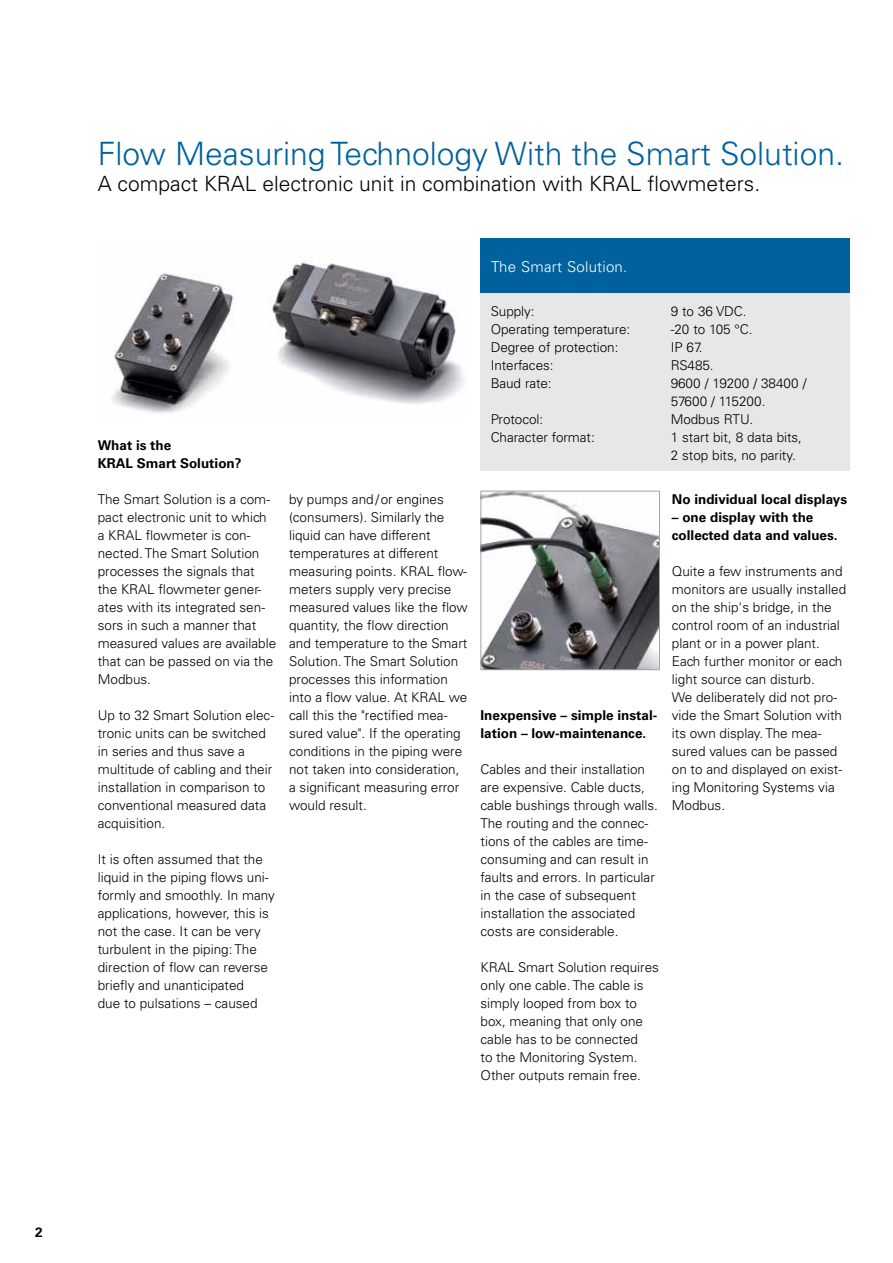
<style>
.page{position:relative;width:893px;height:1263px;background:#fff}
.page>*{position:absolute;margin:0;border:0;box-sizing:border-box;transform-origin:0 0}
.t1{font:300 32.25px "Univers LTCE";color:#00619d}
.t2{font:300 21px "Univers LTCE";color:#000}
.t3{font:300 15px "Univers LTCE";letter-spacing:.015em;color:#fff}
.t4{font:300 13.5px/18px "Univers LTCE";color:#000}
.t5{font:700 13.5px/18px "Univers LT Pro 65";color:#000}
</style>
<div class="page">
<img style="left:111px;top:259px;width:353px;height:154px">
<div style="left:480px;top:239px;width:370px;height:232px;background:#e6e7e8"></div>
<div style="left:480px;top:239px;width:370px;height:54px;background:#00619d"></div>
<img style="left:482px;top:493px;width:176px;height:175px">
<div style="left:480px;top:491px;width:180px;height:179px;border:1px solid #9aa6b0"></div>
<h1 class="t1" style="left:98px;top:136px;width:748px">Flow Measuring Technology With the Smart Solution.</h1>
<h2 class="t2" style="left:98px;top:172px;width:664px">A compact KRAL electronic unit in combination with KRAL flowmeters.</h2>
<p class="t5" style="left:98px;top:436px;width:145px">What is the<br>KRAL Smart Solution?</p>
<p class="t4" style="left:98px;top:490px;width:180px">The Smart Solution is a com&shy;pact electronic unit to which a KRAL flowmeter is con&shy;nected. The Smart Solution processes the signals that the KRAL flowmeter gener&shy;ates with its integrated sen&shy;sors in such a manner that measured values are available that can be passed on via the<br>Modbus.</p>
<p class="t4" style="left:98px;top:706px;width:178px">Up to 32 Smart Solution elec&shy;tronic units can be switched in series and thus save a multitude of cabling and their installation in comparison to conventional measured data acquisition.</p>
<p class="t4" style="left:98px;top:850px;width:178px">It is often assumed that the liquid in the piping flows uni&shy;formly and smoothly. In many applications, however, this is not the case. It can be very turbulent in the piping: The direction of flow can reverse briefly and unanticipated<br>due to pulsations – caused</p>
<p class="t4" style="left:289px;top:490px;width:180px">by pumps and/or engines (consumers). Similarly the liquid can have different temperatures at different measuring points. KRAL flow&shy;meters supply very precise measured values like the flow quantity, the flow direction and temperature to the Smart<br>Solution. The Smart Solution processes this information into a flow value. At KRAL we call this the "rectified mea&shy;sured value". If the operating conditions in the piping were not taken into consideration, a significant measuring error would result.</p>
<p class="t3" style="left:491px;top:258px;width:138px">The Smart Solution.</p>
<p class="t4" style="left:491px;top:302px;width:45px">Supply:</p>
<p class="t4" style="left:671px;top:302px;width:77px">9 to 36 VDC.</p>
<p class="t4" style="left:491px;top:320px;width:141px">Operating temperature:</p>
<p class="t4" style="left:671px;top:320px;width:83px">-20 to 105 °C.</p>
<p class="t4" style="left:491px;top:338px;width:129px">Degree of protection:</p>
<p class="t4" style="left:671px;top:338px;width:33px">IP 67.</p>
<p class="t4" style="left:491px;top:356px;width:64px">Interfaces:</p>
<p class="t4" style="left:671px;top:356px;width:44px">RS485.</p>
<p class="t4" style="left:491px;top:374px;width:63px">Baud rate:</p>
<p class="t4" style="left:671px;top:374px;width:137px">9600 / 19200 / 38400 /<br>57600 / 115200.</p>
<p class="t4" style="left:491px;top:410px;width:54px">Protocol:</p>
<p class="t4" style="left:671px;top:410px;width:84px">Modbus RTU.</p>
<p class="t4" style="left:491px;top:428px;width:106px">Character format:</p>
<p class="t4" style="left:671px;top:428px;width:133px">1 start bit, 8 data bits,<br>2 stop bits, no parity.</p>
<p class="t5" style="left:480px;top:706px;width:178px">Inexpensive – simple instal&shy;lation – low-maintenance.</p>
<p class="t4" style="left:480px;top:760px;width:179px">Cables and their installation are expensive. Cable ducts, cable bushings through walls.<br>The routing and the connec&shy;tions of the cables are time&shy;consuming and can result in faults and errors. In particular in the case of subsequent installation the associated costs are considerable.</p>
<p class="t4" style="left:480px;top:958px;width:180px">KRAL Smart Solution requires only one cable. The cable is simply looped from box to box, meaning that only one cable has to be connected<br>to the Monitoring System.<br>Other outputs remain free.</p>
<p class="t5" style="left:672px;top:490px;width:177px">No individual local displays</p>
<p class="t5" style="left:672px;top:508px;width:167px">– one display with the collected data and values.</p>
<p class="t4" style="left:672px;top:562px;width:176px">Quite a few instruments and monitors are usually installed on the ship's bridge, in the control room of an industrial plant or in a power plant.<br>Each further monitor or each light source can disturb.<br>We deliberately did not pro&shy;vide the Smart Solution with its own display. The mea&shy;sured values can be passed on to and displayed on exist&shy;ing Monitoring Systems via<br>Modbus.</p>
<p class="t5" style="left:35px;top:1223px;width:9px">2</p>
</div>
